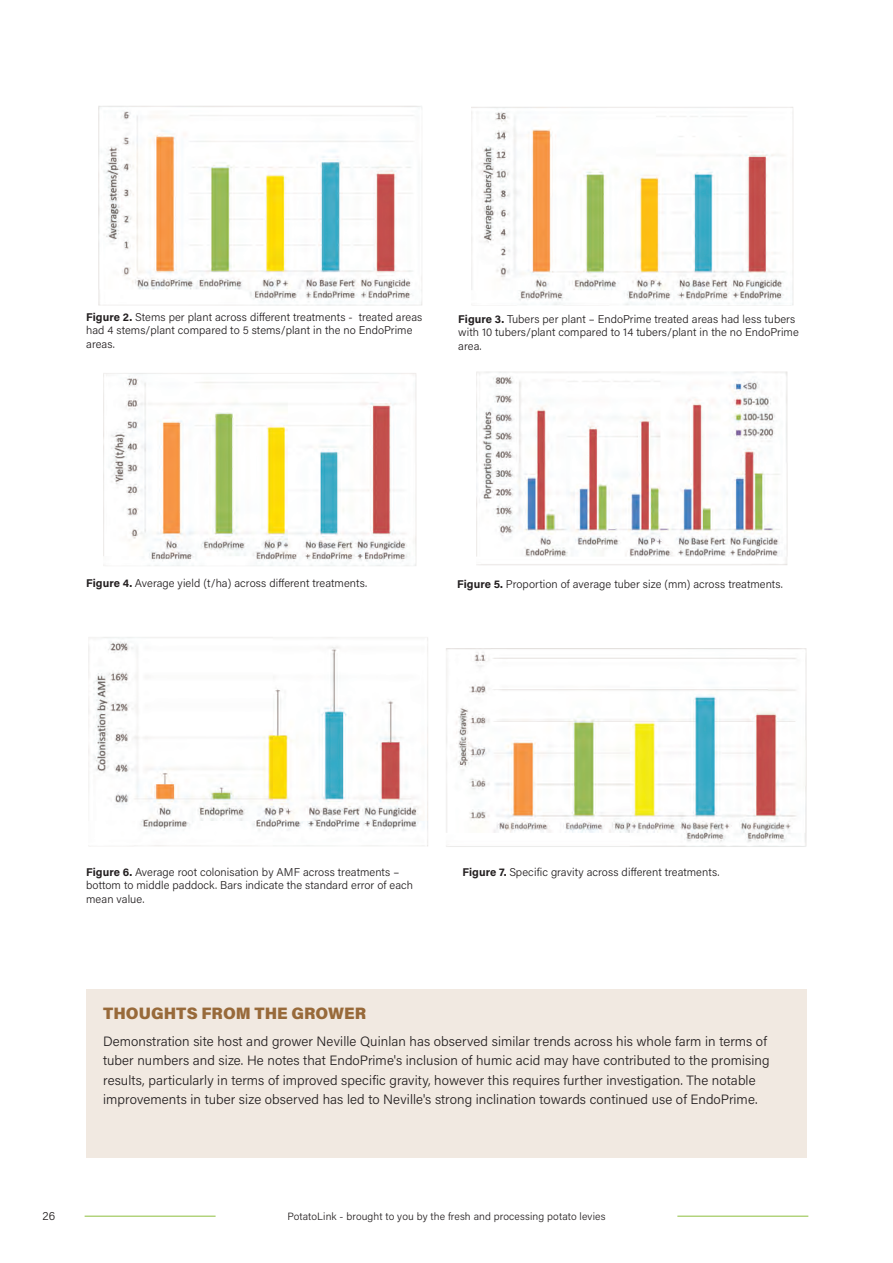
<style>
.page{position:relative;width:893px;height:1263px;background:#fff}
.page>*{position:absolute;margin:0;border:0;box-sizing:border-box;transform-origin:0 0}
.t1{font:900 16.5px "Acumin Pro";color:#986a3a}
.t2{font:300 13.5px/19px "Acumin Pro";letter-spacing:.005em;color:#231f20}
.t3{font:300 12px "Acumin Pro";color:#231f20}
.t4{font:300 11.25px/13.5px "Acumin Pro";letter-spacing:.005em;color:#231f20}
.t5{font:300 10.5px "Acumin Pro";letter-spacing:.01em;color:#231f20}
.s1{font-weight:700}
</style>
<div class="page">
<img style="left:98px;top:106px;width:324px;height:199px">
<img style="left:472px;top:107px;width:321px;height:199px">
<img style="left:104px;top:373px;width:313px;height:193px">
<img style="left:476px;top:372px;width:312px;height:193px">
<img style="left:89px;top:637px;width:339px;height:209px">
<img style="left:446px;top:648px;width:361px;height:199px">
<div style="left:86px;top:990px;width:721px;height:168px;background:#f1e9e1"></div>
<hr style="left:677px;top:1216px;width:131px;height:1px;background:#8dbe3e">
<hr style="left:85px;top:1216px;width:131px;height:1px;background:#8dbe3e">
<p class="t4" style="left:86px;top:310px;width:338px"><span class="s1">Figure 2.</span> Stems per plant across different treatments - treated areas had 4 stems/plant compared to 5 stems/plant in the no EndoPrime areas.</p>
<p class="t4" style="left:458px;top:312px;width:342px"><span class="s1">Figure 3.</span> Tubers per plant – EndoPrime treated areas had less tubers with 10 tubers/plant compared to 14 tubers/plant in the no EndoPrime area.</p>
<p class="t4" style="left:86px;top:576px;width:282px"><span class="s1">Figure 4.</span> Average yield (t/ha) across different treatments.</p>
<p class="t4" style="left:457px;top:577px;width:327px"><span class="s1">Figure 5.</span> Proportion of average tuber size (mm) across treatments.</p>
<p class="t4" style="left:86px;top:865px;width:328px"><span class="s1">Figure 6.</span> Average root colonisation by AMF across treatments – bottom to middle paddock. Bars indicate the standard error of each mean value.</p>
<p class="t4" style="left:462px;top:865px;width:258px"><span class="s1">Figure 7.</span> Specific gravity across different treatments.</p>
<h1 class="t1" style="left:103px;top:1001px;width:264px">THOUGHTS FROM THE GROWER</h1>
<p class="t2" style="left:103px;top:1032px;width:668px">Demonstration site host and grower Neville Quinlan has observed similar trends across his whole farm in terms of tuber numbers and size. He notes that EndoPrime's inclusion of humic acid may have contributed to the promising results, particularly in terms of improved specific gravity, however this requires further investigation. The notable improvements in tuber size observed has led to Neville's strong inclination towards continued use of EndoPrime.</p>
<p class="t3" style="left:43px;top:1208px;width:14px">26</p>
<p class="t5" style="left:287px;top:1209px;width:320px">PotatoLink - brought to you by the fresh and processing potato levies</p>
</div>
